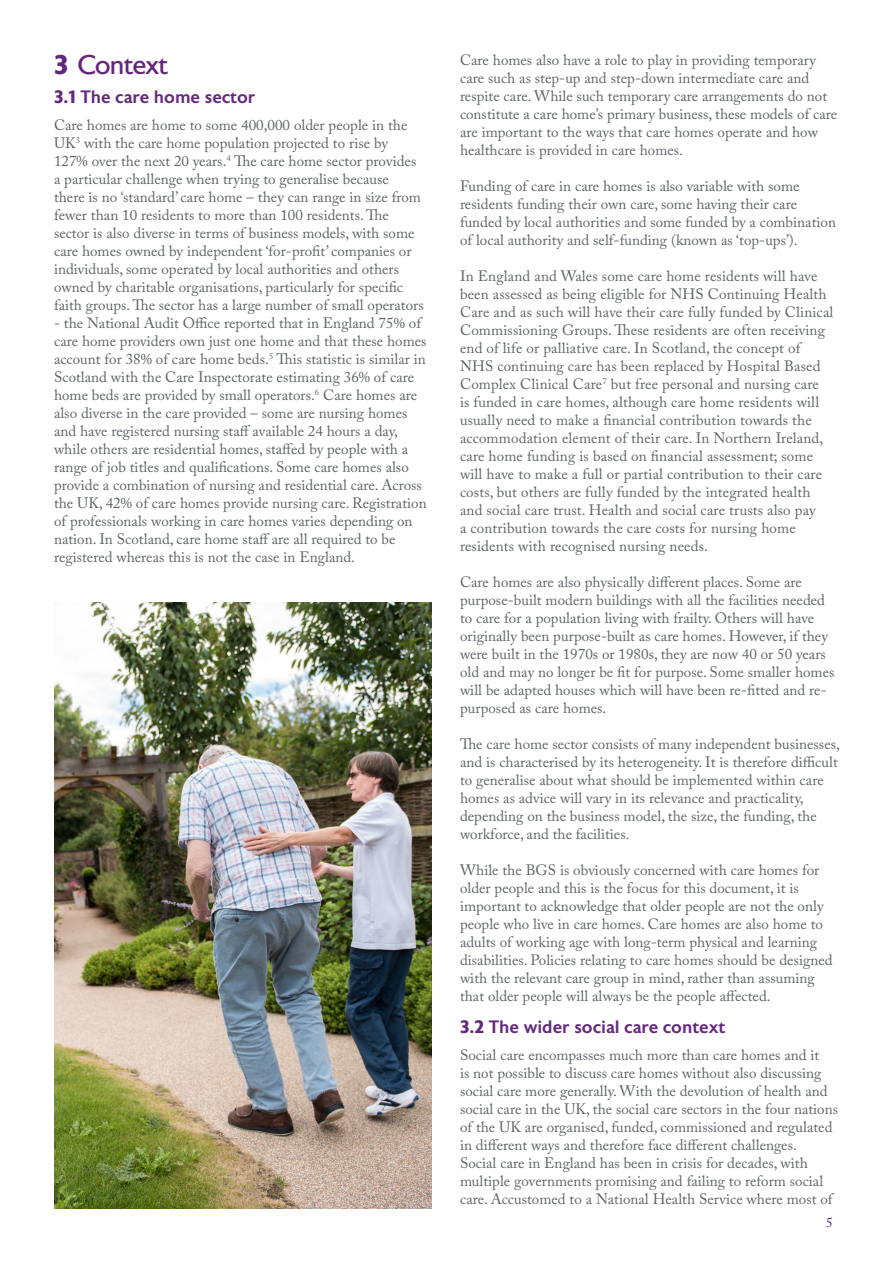
<style>
.page{position:relative;width:893px;height:1263px;background:#fff}
.page>*{position:absolute;margin:0;border:0;box-sizing:border-box;transform-origin:0 0}
.Body_Copy_10pt_reg{font:27px "Astoria Sans";letter-spacing:-.05em;color:#64267b}
.Sub_head{font:500 18px "Astoria Sans";color:#642a7d}
.Body_Copy_10pt_reg-2{font:15px/18px "Adobe Caslon Pro";color:#5f6369}
.t1{font:13.5px "Adobe Caslon Pro";color:#64267b}
.s1{font-weight:700}
</style>
<div class="page">
<img style="left:54px;top:602px;width:377px;height:607px">
<p class="Body_Copy_10pt_reg" style="left:54px;top:50px;width:116px"><span class="s1">3</span> Context</p>
<p class="Sub_head" style="left:54px;top:87px;width:203px"><span class="s1">3.1</span> The care home sector</p>
<p class="Body_Copy_10pt_reg-2" style="left:54px;top:116px;width:371px">Care homes are home to some 400,000 older people in the UK<sup>3</sup> with the care home population projected to rise by 127% over the next 20 years.<sup>4</sup> The care home sector provides a particular challenge when trying to generalise because<br>there is no ‘standard’ care home – they can range in size from fewer than 10 residents to more than 100 residents. The sector is also diverse in terms of business models, with some care homes owned by independent ‘for-profit’ companies or individuals, some operated by local authorities and others owned by charitable organisations, particularly for specific faith groups. The sector has a large number of small operators</p>
<p class="Body_Copy_10pt_reg-2" style="left:54px;top:314px;width:374px">- the National Audit Office reported that in England 75% of care home providers own just one home and that these homes account for 38% of care home beds.<sup>5</sup> This statistic is similar in Scotland with the Care Inspectorate estimating 36% of care home beds are provided by small operators.<sup>6</sup> Care homes are also diverse in the care provided – some are nursing homes and have registered nursing staff available 24 hours a day, while others are residential homes, staffed by people with a range of job titles and qualifications. Some care homes also provide a combination of nursing and residential care. Across the UK, 42% of care homes provide nursing care. Registration of professionals working in care homes varies depending on nation. In Scotland, care home staff are all required to be registered whereas this is not the case in England.</p>
<p class="Body_Copy_10pt_reg-2" style="left:460px;top:51px;width:379px">Care homes also have a role to play in providing temporary care such as step-up and step-down intermediate care and respite care. While such temporary care arrangements do not constitute a care home’s primary business, these models of care are important to the ways that care homes operate and how healthcare is provided in care homes.</p>
<p class="Body_Copy_10pt_reg-2" style="left:460px;top:177px;width:377px">Funding of care in care homes is also variable with some residents funding their own care, some having their care funded by local authorities and some funded by a combination of local authority and self-funding (known as ‘top-ups’).</p>
<p class="Body_Copy_10pt_reg-2" style="left:460px;top:267px;width:375px">In England and Wales some care home residents will have been assessed as being eligible for NHS Continuing Health Care and as such will have their care fully funded by Clinical Commissioning Groups. These residents are often receiving end of life or palliative care. In Scotland, the concept of NHS continuing care has been replaced by Hospital Based Complex Clinical Care<sup>7</sup> but free personal and nursing care<br>is funded in care homes, although care home residents will usually need to make a financial contribution towards the accommodation element of their care. In Northern Ireland, care home funding is based on financial assessment; some will have to make a full or partial contribution to their care costs, but others are fully funded by the integrated health and social care trust. Health and social care trusts also pay<br>a contribution towards the care costs for nursing home residents with recognised nursing needs.</p>
<p class="Body_Copy_10pt_reg-2" style="left:460px;top:573px;width:376px">Care homes are also physically different places. Some are purpose-built modern buildings with all the facilities needed to care for a population living with frailty. Others will have originally been purpose-built as care homes. However, if they were built in the 1970s or 1980s, they are now 40 or 50 years old and may no longer be fit for purpose. Some smaller homes will be adapted houses which will have been re-fitted and re&shy;purposed as care homes.</p>
<p class="Body_Copy_10pt_reg-2" style="left:460px;top:735px;width:381px">The care home sector consists of many independent businesses, and is characterised by its heterogeneity. It is therefore difficult to generalise about what should be implemented within care homes as advice will vary in its relevance and practicality, depending on the business model, the size, the funding, the workforce, and the facilities.</p>
<p class="Body_Copy_10pt_reg-2" style="left:460px;top:861px;width:374px">While the BGS is obviously concerned with care homes for older people and this is the focus for this document, it is important to acknowledge that older people are not the only people who live in care homes. Care homes are also home to adults of working age with long-term physical and learning disabilities. Policies relating to care homes should be designed with the relevant care group in mind, rather than assuming that older people will always be the people affected.</p>
<p class="Sub_head" style="left:460px;top:1017px;width:267px"><span class="s1">3.2</span> The wider social care context</p>
<p class="Body_Copy_10pt_reg-2" style="left:460px;top:1045px;width:380px">Social care encompasses much more than care homes and it<br>is not possible to discuss care homes without also discussing social care more generally. With the devolution of health and social care in the UK, the social care sectors in the four nations of the UK are organised, funded, commissioned and regulated in different ways and therefore face different challenges.</p>
<p class="Body_Copy_10pt_reg-2" style="left:460px;top:1153px;width:374px">Social care in England has been in crisis for decades, with multiple governments promising and failing to reform social care. Accustomed to a National Health Service where most of</p>
<p class="t1" style="left:826px;top:1215px;width:8px">5</p>
</div>
